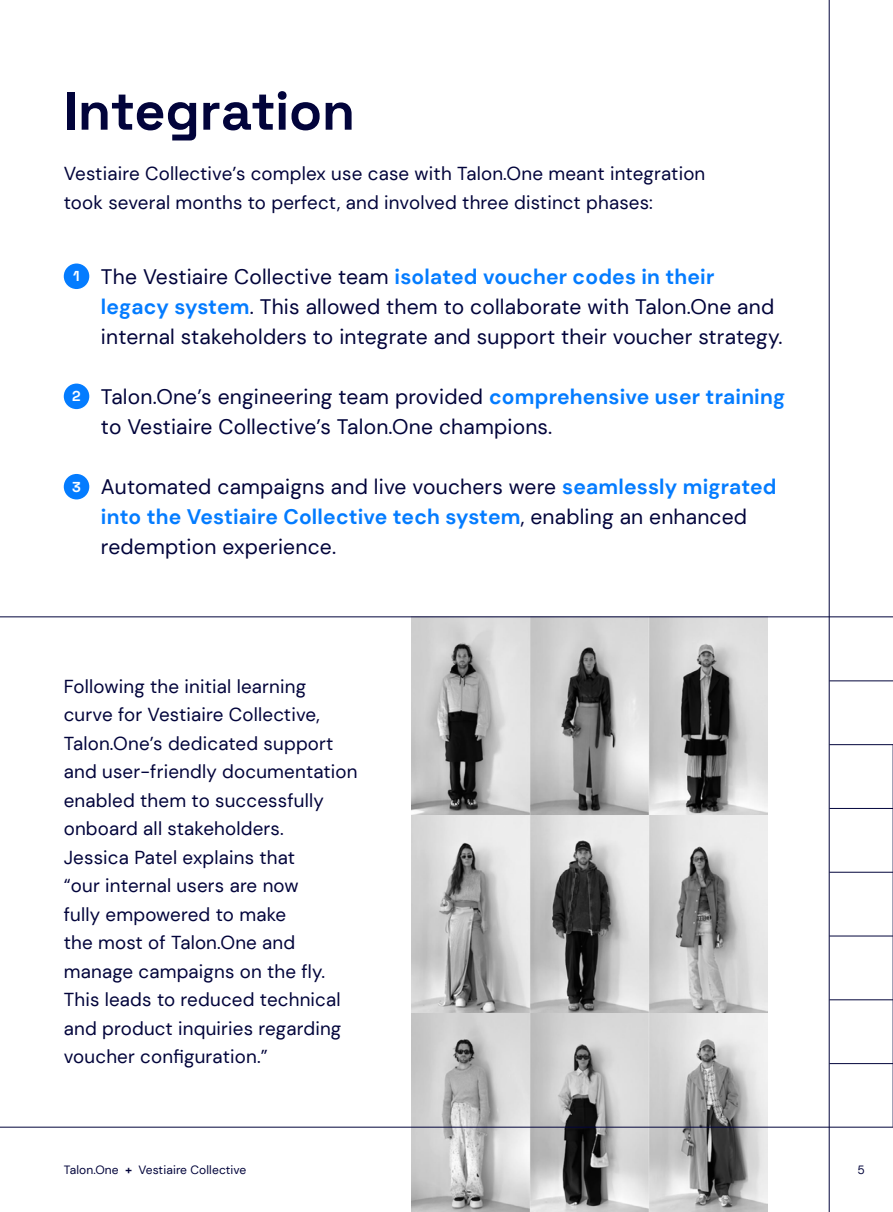
<style>
.page{position:relative;width:893px;height:1212px;background:#fff}
.page>*{position:absolute;margin:0;border:0;box-sizing:border-box;transform-origin:0 0}
.Page_Title{font:700 54px "Space Grotesk";letter-spacing:-.005em;color:#02043b}
.t1{font:21px/30px "DM Sans";letter-spacing:.01em;color:#02043b}
.t2{font:18.75px/28.5px "DM Sans";letter-spacing:.01em;color:#02043b}
.t3{font:700 14.4px "Space Grotesk";color:#fff}
.t4{font:12px "DM Sans";letter-spacing:.01em;color:#02043b}
.s1{font-weight:700;color:#047cff}
.s2{font-weight:700}
</style>
<div class="page">
<img style="left:411px;top:618px;width:357px;height:594px">
<hr style="left:829px;top:0;width:1px;height:1212px;background:#02043b">
<hr style="left:0;top:1127px;width:893px;height:1px;background:#02043b">
<hr style="left:892px;top:744px;width:1px;height:383px;background:#02043b">
<hr style="left:0;top:617px;width:893px;height:1px;background:#02043b">
<div style="left:64px;top:263px;width:25px;height:26px;background:#047cff;border-radius:50%"></div>
<div style="left:64px;top:474px;width:25px;height:25px;background:#047cff;border-radius:50%"></div>
<div style="left:64px;top:384px;width:25px;height:25px;background:#047cff;border-radius:50%"></div>
<hr style="left:829px;top:1063px;width:64px;height:1px;background:#02043b">
<hr style="left:829px;top:999px;width:64px;height:1px;background:#02043b">
<hr style="left:829px;top:936px;width:64px;height:1px;background:#02043b">
<hr style="left:829px;top:872px;width:64px;height:1px;background:#02043b">
<hr style="left:829px;top:808px;width:64px;height:1px;background:#02043b">
<hr style="left:829px;top:744px;width:64px;height:1px;background:#02043b">
<hr style="left:829px;top:681px;width:64px;height:1px;background:#02043b">
<p class="Page_Title" style="left:64px;top:71px;width:293px">Integration</p>
<p class="t2" style="left:64px;top:159px;width:643px">Vestiaire Collective’s complex use case with Talon.One meant integration took several months to perfect, and involved three distinct phases:</p>
<p class="t3" style="left:73px;top:266px;width:8px">1</p>
<p class="t3" style="left:72px;top:386px;width:10px">2</p>
<p class="t3" style="left:72px;top:476px;width:10px">3</p>
<p class="t1" style="left:101px;top:261px;width:683px">The Vestiaire Collective team <span class="s1">isolated voucher codes in their legacy system</span>. This allowed them to collaborate with Talon.One and internal stakeholders to integrate and support their voucher strategy.</p>
<p class="t1" style="left:101px;top:381px;width:686px">Talon.One’s engineering team provided <span class="s1">comprehensive user training </span>to Vestiaire Collective’s Talon.One champions.</p>
<p class="t1" style="left:101px;top:471px;width:677px">Automated campaigns and live vouchers were <span class="s1">seamlessly migrated into the Vestiaire Collective tech system</span>, enabling an enhanced redemption experience.</p>
<p class="t2" style="left:64px;top:672px;width:295px">Following the initial learning curve for Vestiaire Collective,<br>Talon.One’s dedicated support and user‑friendly documentation enabled them to successfully onboard all stakeholders.<br>Jessica Patel explains that<br>“our internal users are now<br>fully empowered to make<br>the most of Talon.One and manage campaigns on the fly.<br>This leads to reduced technical and product inquiries regarding voucher configuration.”</p>
<p class="t4" style="left:64px;top:1162px;width:184px">Talon.One <span class="s2">+</span> Vestiaire Collective</p>
<p class="t4" style="left:857px;top:1162px;width:9px">5</p>
</div>
